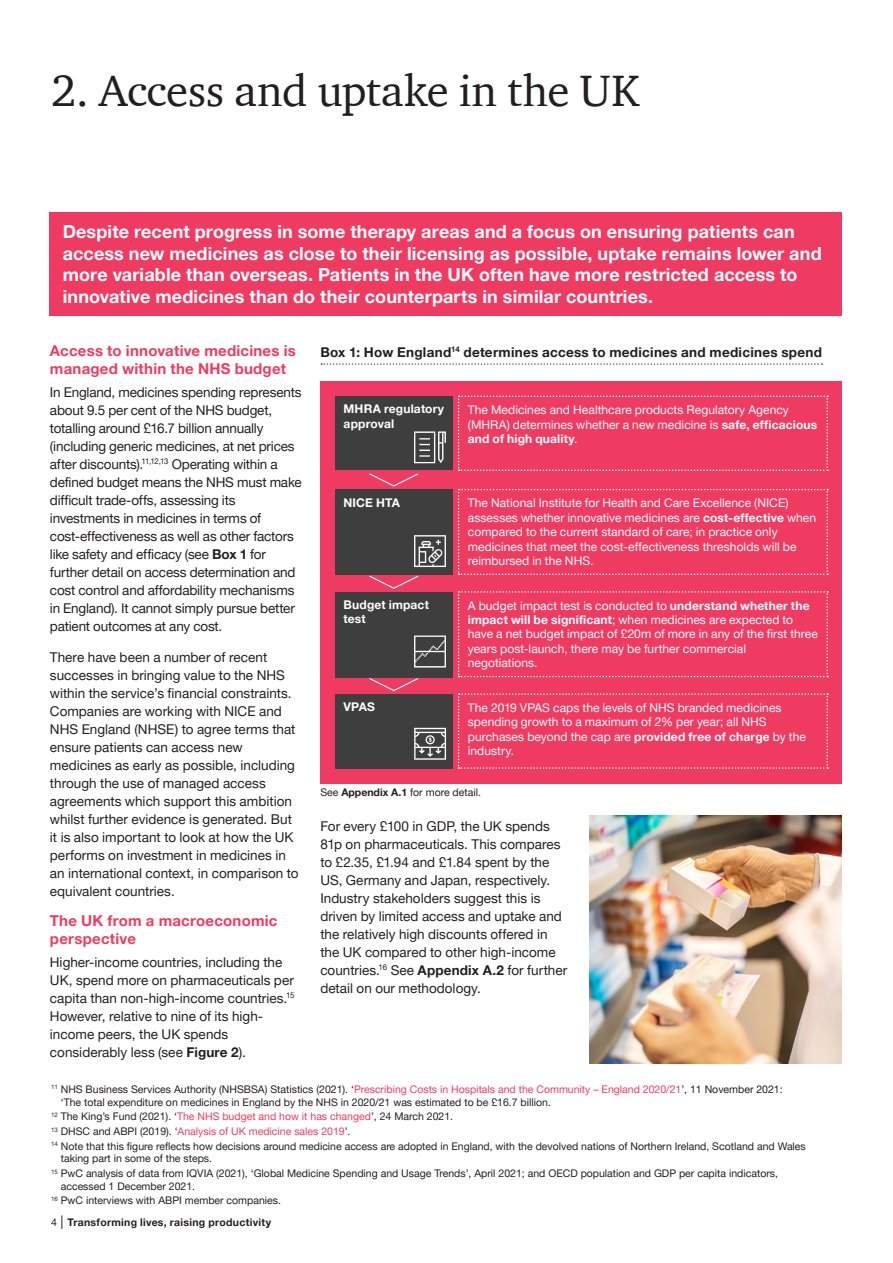
<style>
.page{position:relative;width:893px;height:1263px;background:#fff}
.page>*{position:absolute;margin:0;border:0;box-sizing:border-box;transform-origin:0 0}
.Head_1{font:45px "ITC Charter Com";letter-spacing:-.005em;color:#231f20}
.Head_2{font:700 18px/21.6px "Helvetica Neue LT Pro";letter-spacing:.01em;color:#fff}
.Head_3{font:700 15px/18px "Helvetica Neue LT Pro";letter-spacing:.015em;color:#ef3b62}
.Body_text{font:13.5px/18px "Helvetica Neue LT Pro";color:#231f20}
.Head_5{font:700 13.5px "Helvetica Neue LT Pro";letter-spacing:.02em;color:#231f20}
.Body_text-2{font:12px/14.4px "Helvetica Neue LT Pro";letter-spacing:.005em;color:#fff}
.Body_text-3{font:700 12px/14.4px "Helvetica Neue LT Pro";letter-spacing:.015em;color:#fff}
.Footnote_Text{font:10.5px/12.6px "Helvetica Neue LT Pro";color:#231f20}
.Footnote_Text-2{font:10.5px "Helvetica Neue LT Pro";color:#ef3b62}
.t1{font:700 10.5px "Helvetica Neue LT Pro";letter-spacing:.03em;color:#231f20}
.s1{font-weight:700}
.s2{color:#ef3b62}
.s3{color:#231f20}
.s4{font-weight:400}
.s5{font-weight:400;font-size:13.5px}
</style>
<div class="page">
<svg style="left:321px;top:363px;width:501px;height:2px"></svg>
<img style="left:590px;top:815px;width:252px;height:248px">
<div style="left:320px;top:381px;width:522px;height:402px;background:#ef3b62"></div>
<div style="left:335px;top:396px;width:118px;height:74px;background:#3e3e3f"></div>
<div style="left:335px;top:490px;width:118px;height:85px;background:#3e3e3f"></div>
<div style="left:335px;top:592px;width:118px;height:85px;background:#3e3e3f"></div>
<div style="left:335px;top:694px;width:118px;height:74px;background:#3e3e3f"></div>
<svg style="left:458px;top:396px;width:370px;height:75px"></svg>
<svg style="left:458px;top:489px;width:370px;height:86px"></svg>
<svg style="left:458px;top:591px;width:370px;height:86px"></svg>
<svg style="left:458px;top:693px;width:370px;height:76px"></svg>
<svg style="left:369px;top:473px;width:50px;height:14px"></svg>
<svg style="left:369px;top:575px;width:50px;height:14px"></svg>
<svg style="left:368px;top:677px;width:51px;height:14px"></svg>
<svg style="left:414px;top:431px;width:32px;height:32px"></svg>
<svg style="left:414px;top:728px;width:32px;height:32px"></svg>
<svg style="left:414px;top:635px;width:32px;height:32px"></svg>
<svg style="left:414px;top:535px;width:32px;height:32px"></svg>
<div style="left:50px;top:213px;width:792px;height:103px;background:#ef3b62"></div>
<p class="Head_1" style="left:51px;top:63px;width:589px">2. Access and uptake in the UK</p>
<p class="Head_2" style="left:63px;top:221px;width:760px">Despite recent progress in some therapy areas and a focus on ensuring patients can access new medicines as close to their licensing as possible, uptake remains lower and more variable than overseas. Patients in the UK often have more restricted access to innovative medicines than do their counterparts in similar countries.</p>
<p class="Head_3" style="left:50px;top:342px;width:247px">Access to innovative medicines is managed within the NHS budget</p>
<p class="Body_text" style="left:50px;top:383px;width:253px">In England, medicines spending represents about 9.5 per cent of the NHS budget, totalling around £16.7 billion annually (including generic medicines, at net prices after discounts).<sup>11,12,13</sup> Operating within a defined budget means the NHS must make difficult trade-offs, assessing its investments in medicines in terms of cost-effectiveness as well as other factors like safety and efficacy (see <span class="s1">Box 1</span> for further detail on access determination and cost control and affordability mechanisms in England). It cannot simply pursue better patient outcomes at any cost.</p>
<p class="Body_text" style="left:50px;top:647px;width:250px">There have been a number of recent successes in bringing value to the NHS within the service’s financial constraints.<br>Companies are working with NICE and NHS England (NHSE) to agree terms that ensure patients can access new medicines as early as possible, including through the use of managed access agreements which support this ambition whilst further evidence is generated. But it is also important to look at how the UK performs on investment in medicines in an international context, in comparison to equivalent countries.</p>
<p class="Head_3" style="left:50px;top:912px;width:229px">The UK from a macroeconomic perspective</p>
<p class="Body_text" style="left:50px;top:952px;width:246px">Higher-income countries, including the UK, spend more on pharmaceuticals per capita than non-high-income countries.<sup>15<br></sup>However, relative to nine of its high&shy;income peers, the UK spends considerably less (see <span class="s1">Figure 2</span>).</p>
<p class="Head_5" style="left:320px;top:344px;width:503px">Box 1: How England<sup>14</sup> determines access to medicines and medicines spend</p>
<p class="Body_text-3" style="left:344px;top:402px;width:102px">MHRA regulatory approval</p>
<p class="Body_text-3" style="left:344px;top:495px;width:58px">NICE HTA</p>
<p class="Body_text-3" style="left:344px;top:597px;width:87px">Budget impact test</p>
<p class="Body_text-3" style="left:344px;top:699px;width:33px">VPAS</p>
<p class="Body_text-2" style="left:468px;top:402px;width:351px">The Medicines and Healthcare products Regulatory Agency (MHRA) determines whether a new medicine is <span class="s1">safe, efficacious and of high quality</span>.</p>
<p class="Body_text-2" style="left:468px;top:496px;width:350px">The National Institute for Health and Care Excellence (NICE) assesses whether innovative medicines are <span class="s1">cost-effective</span> when compared to the current standard of care; in practice only medicines that meet the cost-effectiveness thresholds will be reimbursed in the NHS.</p>
<p class="Body_text-2" style="left:468px;top:598px;width:352px">A budget impact test is conducted to <span class="s1">understand whether the impact will be significant</span>; when medicines are expected to have a net budget impact of £20m of more in any of the first three years post-launch, there may be further commercial negotiations.</p>
<p class="Body_text-2" style="left:468px;top:700px;width:340px">The 2019 VPAS caps the levels of NHS branded medicines spending growth to a maximum of 2% per year; all NHS purchases beyond the cap are <span class="s1">provided free of charge</span> by the industry.</p>
<p class="Footnote_Text" style="left:320px;top:786px;width:162px">See <span class="s1">Appendix A.1</span> for more detail.</p>
<p class="Body_text" style="left:320px;top:816px;width:248px">For every £100 in GDP, the UK spends 81p on pharmaceuticals. This compares to £2.35, £1.94 and £1.84 spent by the US, Germany and Japan, respectively.<br>Industry stakeholders suggest this is driven by limited access and uptake and the relatively high discounts offered in the UK compared to other high-income countries.<sup>16</sup> See <span class="s1">Appendix A.2</span> for further detail on our methodology.</p>
<p class="Footnote_Text" style="left:61px;top:1083px;width:723px;text-indent:-10px"><sup>11</sup> NHS Business Services Authority (NHSBSA) Statistics (2021). ‘<span class="s2">Prescribing Costs in Hospitals and the Community – England 2020/21</span>’, 11 November 2021: ‘The total expenditure on medicines in England by the NHS in 2020/21 was estimated to be £16.7 billion.</p>
<p class="Footnote_Text" style="left:51px;top:1110px;width:404px"><sup>12</sup> The King’s Fund (2021). ‘<span class="s2">The NHS budget and how it has changed</span>’, 24 March 2021.</p>
<p class="Footnote_Text-2" style="left:51px;top:1125px;width:301px"><sup>13</sup> <span class="s3">DHSC and ABPI (2019). ‘</span>Analysis of UK medicine sales 2019<span class="s3">’.</span></p>
<p class="Footnote_Text" style="left:61px;top:1139px;width:747px;text-indent:-10px"><sup>14</sup> Note that this figure reflects how decisions around medicine access are adopted in England, with the devolved nations of Northern Ireland, Scotland and Wales taking part in some of the steps.</p>
<p class="Footnote_Text" style="left:61px;top:1167px;width:719px;text-indent:-10px"><sup>15</sup> PwC analysis of data from IQVIA (2021), ‘Global Medicine Spending and Usage Trends’, April 2021; and OECD population and GDP per capita indicators, accessed 1 December 2021.</p>
<p class="Footnote_Text" style="left:51px;top:1194px;width:232px"><sup>16</sup> PwC interviews with ABPI member companies.</p>
<p class="t1" style="left:51px;top:1215px;width:222px"><span class="s4">4</span> <span class="s5">|</span> Transforming lives, raising productivity</p>
</div>
